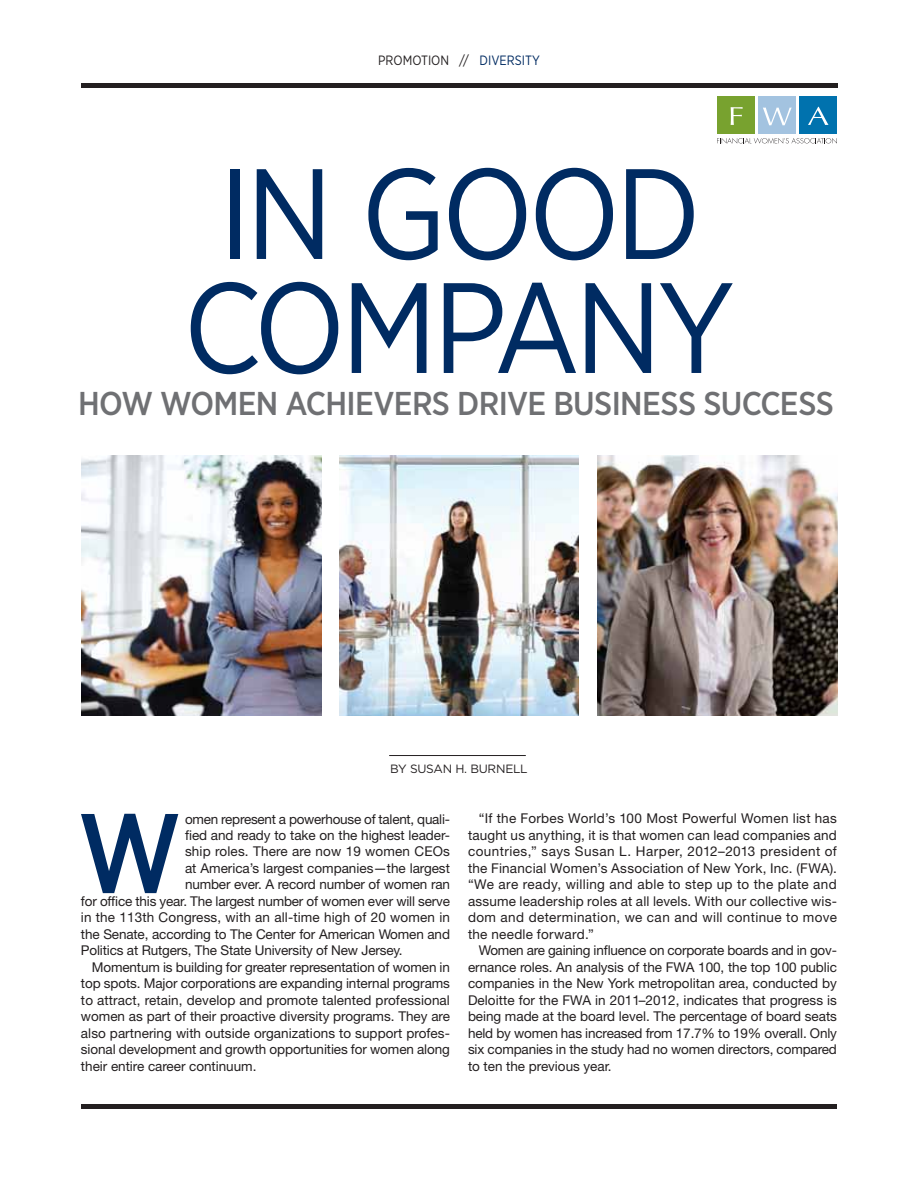
<style>
.page{position:relative;width:918px;height:1188px;background:#fff}
.page>*{position:absolute;margin:0;border:0;box-sizing:border-box;transform-origin:0 0}
.t1{font:128.25px/114px "Gotham Narrow";letter-spacing:-.04em;color:#002b62}
.t2{font:500 33px "Gotham Narrow";letter-spacing:-.02em;color:#6f7073}
.t3{font:13.5px/16.5px "Helvetica Neue LT Std";letter-spacing:-.01em;color:#231f20;text-align:justify}
.t4{font:13.5px "Helvetica Neue LT Std";letter-spacing:.01em;color:#231f20}
.t5{font:13.5px "Gotham Narrow";color:#231f20;scale:.95 1}
.t6{font:12px "Gotham";letter-spacing:-.02em;color:#231f20}
.s1{color:#002b62}
</style>
<div class="page">
<div style="left:82px;top:83px;width:756px;height:5px;background:#231f20"></div>
<hr style="left:81px;top:1105px;width:756px;height:4px;background:#231f20">
<hr style="left:389px;top:755px;width:137px;height:1px;background:#231f20">
<svg style="left:81px;top:814px;width:97px;height:79px"></svg>
<img style="left:81px;top:456px;width:240px;height:260px">
<img style="left:339px;top:456px;width:240px;height:260px">
<img style="left:597px;top:456px;width:240px;height:260px">
<div style="left:799px;top:96px;width:38px;height:38px;background:#0072ae"></div>
<div style="left:758px;top:96px;width:38px;height:38px;background:#a3c3e0"></div>
<div style="left:717px;top:96px;width:38px;height:38px;background:#78a22f"></div>
<svg style="left:731px;top:107px;width:12px;height:18px"></svg>
<svg style="left:763px;top:108px;width:29px;height:17px"></svg>
<svg style="left:808px;top:107px;width:21px;height:18px"></svg>
<svg style="left:717px;top:138px;width:120px;height:6px"></svg>
<p class="t5" style="left:378px;top:55px;width:172px">PROMOTION // <span class="s1">DIVERSITY</span></p>
<h1 class="t1" style="left:183px;top:170px;width:553px">IN GOOD<br>COMPANY</h1>
<h2 class="t2" style="left:78px;top:390px;width:757px">HOW WOMEN ACHIEVERS DRIVE BUSINESS SUCCESS</h2>
<p class="t6" style="left:390px;top:765px;width:139px">BY SUSAN H. BURNELL</p>
<p class="t3" style="left:185px;top:812px;width:266px">omen represent a powerhouse of talent, quali-</p>
<p class="t3" style="left:185px;top:829px;width:266px">fied and ready to take on the highest leader-</p>
<p class="t4" style="left:185px;top:847px;width:266px">ship roles. There are now 19 women CEOs</p>
<p class="t3" style="left:185px;top:862px;width:266px">at America’s largest companies—the largest</p>
<p class="t3" style="left:185px;top:878px;width:266px">number ever. A record number of women ran</p>
<p class="t3" style="left:81px;top:895px;width:370px">for office this year. The largest number of women ever will serve</p>
<p class="t4" style="left:81px;top:913px;width:371px">in the 113th Congress, with an all-time high of 20 women in</p>
<p class="t3" style="left:81px;top:928px;width:371px">the Senate, according to The Center for American Women and</p>
<p class="t3" style="left:81px;top:944px;width:323px">Politics at Rutgers, The State University of New Jersey.</p>
<p class="t3" style="left:92px;top:961px;width:360px">Momentum is building for greater representation of women in</p>
<p class="t3" style="left:81px;top:977px;width:370px">top spots. Major corporations are expanding internal programs</p>
<p class="t3" style="left:81px;top:994px;width:370px">to attract, retain, develop and promote talented professional</p>
<p class="t3" style="left:81px;top:1010px;width:371px">women as part of their proactive diversity programs. They are</p>
<p class="t3" style="left:81px;top:1027px;width:371px">also partnering with outside organizations to support profes-</p>
<p class="t3" style="left:81px;top:1043px;width:370px">sional development and growth opportunities for women along</p>
<p class="t3" style="left:81px;top:1060px;width:177px">their entire career continuum.</p>
<p class="t3" style="left:468px;top:812px;width:371px;text-indent:11px">“If the Forbes World’s 100 Most Powerful Women list has taught us anything, it is that women can lead companies and countries,” says Susan L. Harper, 2012–2013 president of the Financial Women’s Association of New York, Inc. (FWA). “We are ready, willing and able to step up to the plate and assume leadership roles at all levels. With our collective wis&shy;dom and determination, we can and will continue to move the needle forward.”</p>
<p class="t3" style="left:468px;top:944px;width:371px;text-indent:11px">Women are gaining influence on corporate boards and in gov&shy;ernance roles. An analysis of the FWA 100, the top 100 public companies in the New York metropolitan area, conducted by Deloitte for the FWA in 2011 –2012, indicates that progress is being made at the board level. The percentage of board seats held by women has increased from 17.7% to 19% overall. Only six companies in the study had no women directors, compared to ten the previous year.</p>
</div>
